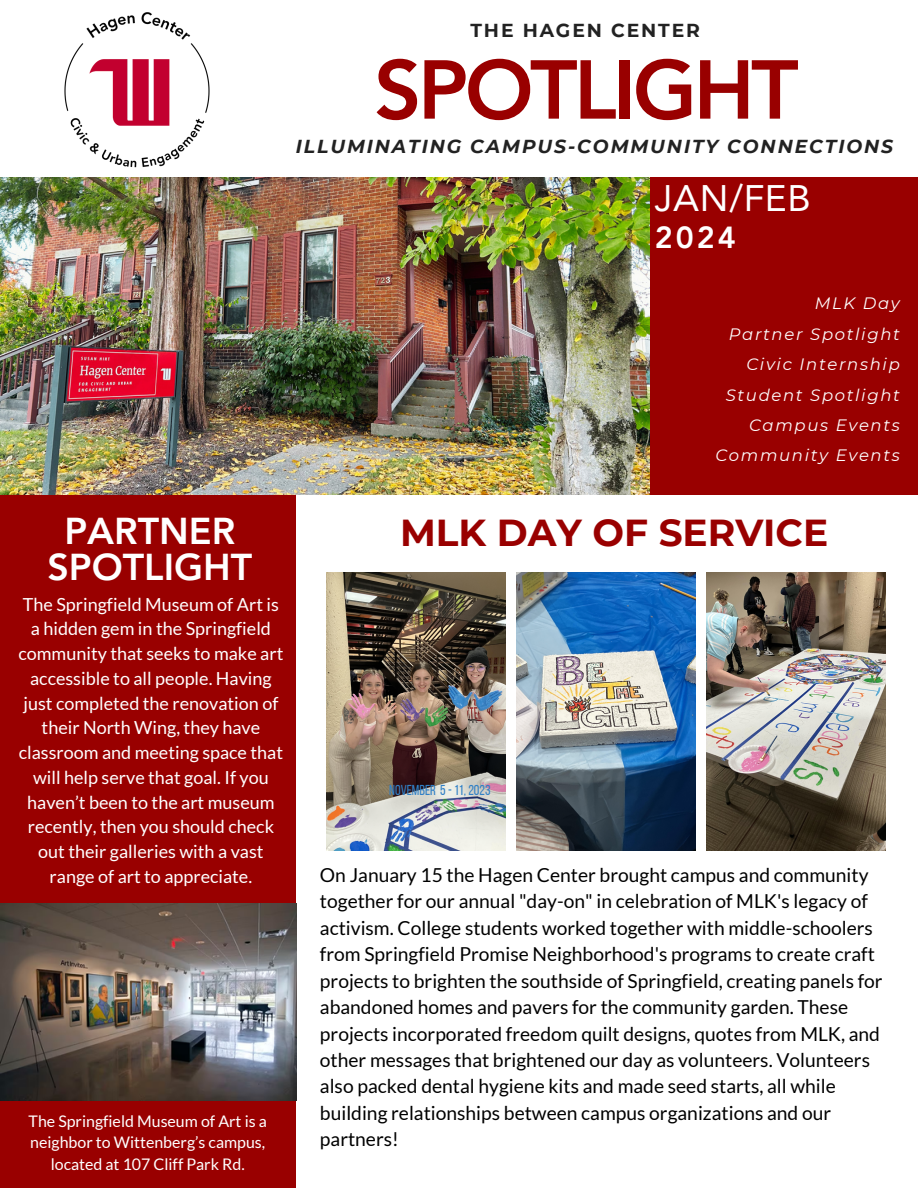
<style>
.page{position:relative;width:918px;height:1188px;background:#fff}
.page>*{position:absolute;margin:0;border:0;box-sizing:border-box;transform-origin:0 0}
.t1{font:800 82.5px "Avenir LT Pro";letter-spacing:-.04em;color:#900}
.t2{font:700 37.5px "Montserrat";color:#900}
.t3{font:800 37.35px/36px "Avenir LT Pro";color:#fff;text-align:center}
.t4{font:36.9px "Avenir LT Pro";letter-spacing:.02em;color:#fff}
.t5{font:800 30.45px "Avenir LT Pro";color:#fff}
.t6{font:19.5px "Arimo";color:#fff}
.t7{font:19.2px/26.4px "Lato";color:#000}
.t8{font:italic 700 18.75px "Montserrat";letter-spacing:.1em;color:#222}
.t9{font:700 18.75px "Montserrat";letter-spacing:.1em;color:#222}
.t10{font:18px/24.8px "Lato";color:#fff;text-align:center}
.t11{font:italic 16.5px "Montserrat";letter-spacing:.1em;color:#fff}
.t12{font:15.9px/21.5px "Lato";color:#fff;text-align:center}
.t13{font:14.4px "Bebas Neue";color:#3080c6}
</style>
<div class="page">
<img style="left:327px;top:573px;width:179px;height:278px">
<img style="left:517px;top:573px;width:179px;height:278px">
<img style="left:707px;top:573px;width:179px;height:278px">
<div style="left:618px;top:178px;width:300px;height:317px;background:#900"></div>
<div style="left:64px;top:190px;width:232px;height:998px;background:#900"></div>
<div style="left:0;top:179px;width:232px;height:1009px;background:#900"></div>
<img style="left:0;top:178px;width:650px;height:317px">
<img style="left:39px;top:12px;width:197px;height:178px">
<img style="left:0;top:903px;width:296px;height:197px">
<h2 class="t9" style="left:470px;top:19px;width:231px">THE HAGEN CENTER</h2>
<p class="t1" style="left:374px;top:56px;width:426px">SPOTLIGHT</p>
<p class="t8" style="left:296px;top:134px;width:599px">ILLUMINATING CAMPUS-COMMUNITY CONNECTIONS</p>
<p class="t4" style="left:655px;top:183px;width:158px">JAN/FEB</p>
<p class="t5" style="left:655px;top:225px;width:83px">2024</p>
<h1 class="t11" style="left:815px;top:293px;width:87px">MLK Day</h1>
<h5 class="t11" style="left:729px;top:324px;width:173px">Partner Spotlight</h5>
<p class="t11" style="left:746px;top:354px;width:155px">Civic Internship</p>
<h3 class="t11" style="left:726px;top:385px;width:176px">Student Spotlight</h3>
<h4 class="t11" style="left:749px;top:415px;width:152px">Campus Events</h4>
<p class="t11" style="left:715px;top:445px;width:186px">Community Events</p>
<p class="t3" style="left:48px;top:517px;width:206px">PARTNER<br>SPOTLIGHT</p>
<h6 class="t2" style="left:400px;top:510px;width:430px">MLK DAY OF SERVICE</h6>
<p class="t10" style="left:18px;top:591px;width:266px">The Springfield Museum of Art is a hidden gem in the Springfield community that seeks to make art accessible to all people. Having just completed the renovation of their North Wing, they have classroom and meeting space that will help serve that goal. If you haven’t been to the art museum recently, then you should check out their galleries with a vast range of art to appreciate.</p>
<h6 class="t12" style="left:29px;top:1110px;width:240px">The Springfield Museum of Art is a neighbor to Wittenberg’s campus, located at 107 Cliff Park Rd.</h6>
<p class="t6" style="left:97px;top:1139px;width:101px">Learn more</p>
<h2 class="t13" style="left:389px;top:784px;width:103px">NOVEMBER 5-11, 2023</h2>
<p class="t7" style="left:320px;top:861px;width:564px">On January 15 the Hagen Center brought campus and community together for our annual "day-on" in celebration of MLK's legacy of activism. College students worked together with middle-schoolers from Springfield Promise Neighborhood's programs to create craft projects to brighten the southside of Springfield, creating panels for abandoned homes and pavers for the community garden. These projects incorporated freedom quilt designs, quotes from MLK, and other messages that brightened our day as volunteers. Volunteers also packed dental hygiene kits and made seed starts, all while building relationships between campus organizations and our partners!</p>
</div>
